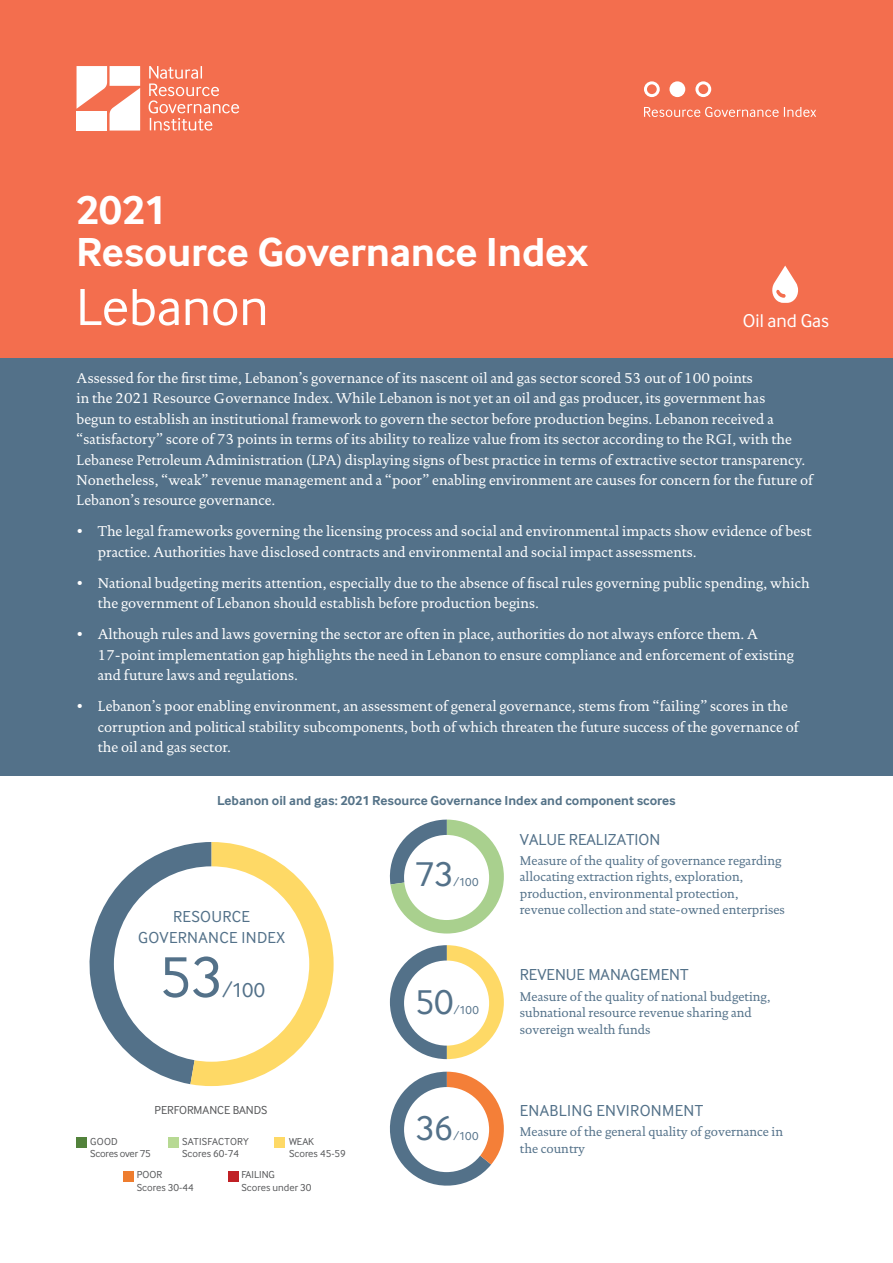
<style>
.page{position:relative;width:893px;height:1263px;background:#fff}
.page>*{position:absolute;margin:0;border:0;box-sizing:border-box;transform-origin:0 0}
.t1{font:60px "Inter Face";color:#537189}
.t2{font:54px "Inter Face";letter-spacing:-.005em;color:#fff}
.t3{font:700 42px/42px "Inter Face";letter-spacing:-.005em;color:#fff}
.t4{font:36px "Inter Face";color:#537189}
.t5{font:21px "Inter Face";color:#537189}
.t6{font:19.2px "Inter Face";color:#fff}
.t7{font:16.5px/21.3px "Inter Face";letter-spacing:.02em;color:#537189;text-align:center}
.t8{font:16.5px "Inter Face";color:#537189}
.t9{font:14.4px/20.4px "DTL Documenta T";color:#fff}
.t10{font:700 13.5px "Inter Face";color:#557388}
.t11{font:12.9px/16.5px "DTL Documenta T";color:#537189}
.t12{font:12px "Inter Face";color:#57585a}
.t13{font:12px "Inter Face";letter-spacing:.005em;color:#537189}
.t14{font:10.5px/12.6px "Inter Face";color:#57585a}
.t15{font:10.5px/12.6px "Inter Face";letter-spacing:-.02em;color:#57585a}
</style>
<div class="page">
<div style="left:0;top:342px;width:893px;height:434px;background:#537189"></div>
<svg style="left:89px;top:842px;width:245px;height:244px"></svg>
<div style="left:114px;top:866px;width:195px;height:196px;background:#fff;border-radius:50%"></div>
<svg style="left:389px;top:819px;width:115px;height:114px"></svg>
<div style="left:404px;top:835px;width:85px;height:85px;background:#fff;border-radius:50%"></div>
<svg style="left:390px;top:945px;width:114px;height:114px"></svg>
<div style="left:404px;top:960px;width:85px;height:85px;background:#fff;border-radius:50%"></div>
<svg style="left:389px;top:1072px;width:115px;height:114px"></svg>
<div style="left:404px;top:1087px;width:85px;height:85px;background:#fff;border-radius:50%"></div>
<div style="left:0;top:0;width:893px;height:357px;background:#f36e4e"></div>
<svg style="left:76px;top:66px;width:64px;height:65px"></svg>
<svg style="left:149px;top:66px;width:90px;height:65px"></svg>
<svg style="left:644px;top:107px;width:172px;height:10px"></svg>
<svg style="left:644px;top:81px;width:16px;height:16px"></svg>
<svg style="left:695px;top:81px;width:16px;height:16px"></svg>
<div style="left:669px;top:81px;width:16px;height:16px;background:#fff;border-radius:50%"></div>
<div style="left:77px;top:1138px;width:10px;height:10px;background:#52823b"></div>
<div style="left:168px;top:1138px;width:11px;height:10px;background:#b7d993"></div>
<div style="left:123px;top:1171px;width:11px;height:10px;background:#ee7d2f"></div>
<div style="left:275px;top:1138px;width:10px;height:10px;background:#fed966"></div>
<div style="left:228px;top:1171px;width:11px;height:10px;background:#c02025"></div>
<svg style="left:772px;top:266px;width:26px;height:37px"></svg>
<h3 class="t3" style="left:76px;top:189px;width:514px">2021<br>Resource Governance Index</h3>
<h2 class="t2" style="left:76px;top:276px;width:194px">Lebanon</h2>
<h3 class="t6" style="left:743px;top:310px;width:88px">Oil and Gas</h3>
<p class="t9" style="left:77px;top:368px;width:738px">Assessed for the first time, Lebanon’s governance of its nascent oil and gas sector scored 53 out of 100 points<br>in the 2021 Resource Governance Index. While Lebanon is not yet an oil and gas producer, its government has<br>begun to establish an institutional framework to govern the sector before production begins. Lebanon received a “satisfactory” score of 73 points in terms of its ability to realize value from its sector according to the RGI, with the Lebanese Petroleum Administration (LPA) displaying signs of best practice in terms of extractive sector transparency.<br>Nonetheless, “weak” revenue management and a “poor” enabling environment are causes for concern for the future of Lebanon’s resource governance.</p>
<p class="t9" style="left:98px;top:521px;width:715px;text-indent:-21px">• The legal frameworks governing the licensing process and social and environmental impacts show evidence of best practice. Authorities have disclosed contracts and environmental and social impact assessments.</p>
<p class="t9" style="left:98px;top:573px;width:713px;text-indent:-21px">• National budgeting merits attention, especially due to the absence of fiscal rules governing public spending, which the government of Lebanon should establish before production begins.</p>
<p class="t9" style="left:98px;top:624px;width:698px;text-indent:-21px">• Although rules and laws governing the sector are often in place, authorities do not always enforce them. A<br>17-point implementation gap highlights the need in Lebanon to ensure compliance and enforcement of existing and future laws and regulations.</p>
<p class="t9" style="left:98px;top:696px;width:702px;text-indent:-21px">• Lebanon’s poor enabling environment, an assessment of general governance, stems from “failing” scores in the corruption and political stability subcomponents, both of which threaten the future success of the governance of the oil and gas sector.</p>
<p class="t10" style="left:217px;top:793px;width:460px">Lebanon oil and gas: 2021 Resource Governance Index and component scores</p>
<p class="t7" style="left:138px;top:905px;width:148px">RESOURCE<br>GOVERNANCE INDEX</p>
<h1 class="t1" style="left:159px;top:943px;width:65px">53</h1>
<h3 class="t5" style="left:223px;top:978px;width:44px">/100</h3>
<p class="t12" style="left:154px;top:1103px;width:114px">PERFORMANCE BANDS</p>
<p class="t15" style="left:90px;top:1135px;width:62px">GOOD<br>Scores over 75</p>
<p class="t14" style="left:289px;top:1135px;width:58px">WEAK<br>Scores 45-59</p>
<p class="t14" style="left:182px;top:1135px;width:68px">SATISFACTORY<br>Scores 60-74</p>
<p class="t14" style="left:137px;top:1168px;width:58px">POOR<br>Scores 30-44</p>
<p class="t14" style="left:242px;top:1168px;width:71px">FAILING<br>Scores under 30</p>
<h3 class="t4" style="left:415px;top:853px;width:40px">73</h3>
<p class="t13" style="left:454px;top:875px;width:27px">/100</p>
<h3 class="t4" style="left:415px;top:981px;width:40px">50</h3>
<p class="t13" style="left:454px;top:1003px;width:27px">/100</p>
<h3 class="t4" style="left:415px;top:1108px;width:39px">36</h3>
<p class="t13" style="left:453px;top:1129px;width:27px">/100</p>
<p class="t8" style="left:520px;top:830px;width:142px">VALUE REALIZATION</p>
<p class="t11" style="left:520px;top:852px;width:267px">Measure of the quality of governance regarding allocating extraction rights, exploration, production, environmental protection, revenue collection and state-owned enterprises</p>
<p class="t8" style="left:520px;top:965px;width:170px">REVENUE MANAGEMENT</p>
<p class="t11" style="left:520px;top:988px;width:252px">Measure of the quality of national budgeting, subnational resource revenue sharing and sovereign wealth funds</p>
<p class="t7" style="left:520px;top:1099px;width:185px">ENABLING ENVIRONMENT</p>
<p class="t11" style="left:520px;top:1123px;width:265px">Measure of the general quality of governance in the country</p>
</div>
